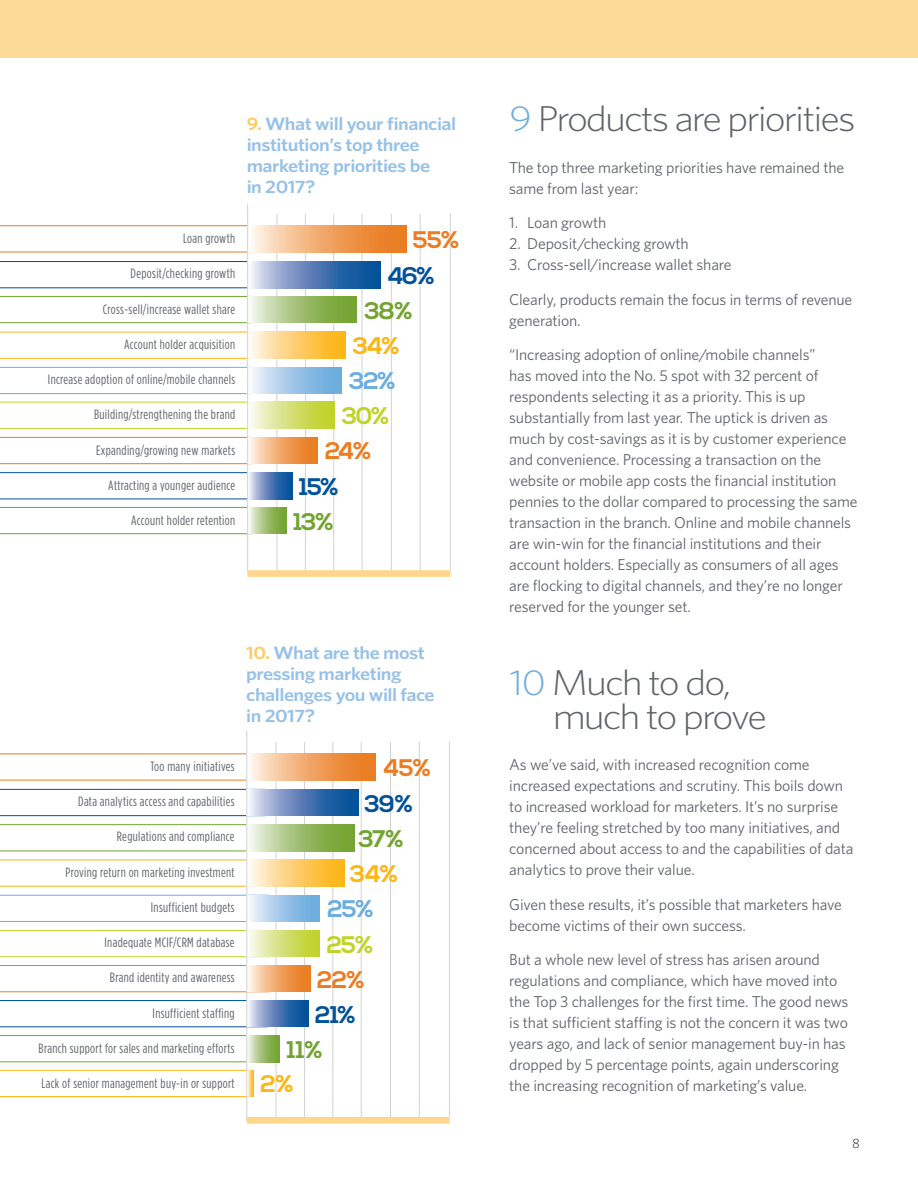
<style>
.page{position:relative;width:918px;height:1188px;background:#fff}
.page>*{position:absolute;margin:0;border:0;box-sizing:border-box;transform-origin:0 0}
.t1{font:300 36px/34.5px "Whitney";letter-spacing:-.05em;color:#5f6369;scale:1.12 1}
.t2{font:700 24px "Nexa";letter-spacing:-.05em;color:#73a432}
.t3{font:700 24px "Nexa";letter-spacing:-.04em;color:#ea7d22}
.t4{font:700 24px "Nexa";letter-spacing:-.05em;color:#01529a}
.t5{font:700 24px "Nexa";color:#fcb615}
.t6{font:700 24px "Nexa";color:#c0d32b}
.t7{font:700 24px "Nexa";color:#6caddf}
.t8{font:600 18px/21px "Whitney";letter-spacing:-.025em;color:#97c1e7;scale:1.12 1}
.t9{font:15.75px/21px "Whitney";letter-spacing:-.01em;color:#5f6369}
.t10{font:13.5px "Gotham Condensed";letter-spacing:.025em;color:#5f6369}
.t11{font:300 13.5px "Whitney";color:#231f20}
.s1{color:#feca64}
.s2{color:#6caddf}
</style>
<div class="page">
<hr style="left:305px;top:214px;width:1px;height:359px;background:#d1d2d4">
<hr style="left:391px;top:214px;width:1px;height:357px;background:#d1d2d4">
<hr style="left:450px;top:214px;width:1px;height:357px;background:#d1d2d4">
<hr style="left:420px;top:214px;width:1px;height:357px;background:#d1d2d4">
<hr style="left:333px;top:214px;width:1px;height:357px;background:#d1d2d4">
<hr style="left:362px;top:214px;width:1px;height:357px;background:#d1d2d4">
<hr style="left:277px;top:214px;width:1px;height:358px;background:#d1d2d4">
<svg style="left:0;top:226px;width:247px;height:26px"></svg>
<svg style="left:0;top:261px;width:247px;height:27px"></svg>
<svg style="left:0;top:296px;width:247px;height:27px"></svg>
<svg style="left:0;top:332px;width:247px;height:27px"></svg>
<svg style="left:0;top:367px;width:247px;height:27px"></svg>
<svg style="left:0;top:402px;width:247px;height:27px"></svg>
<svg style="left:0;top:437px;width:247px;height:27px"></svg>
<svg style="left:0;top:472px;width:247px;height:27px"></svg>
<svg style="left:0;top:507px;width:247px;height:27px"></svg>
<svg style="left:251px;top:402px;width:83px;height:27px;background:#d5e17c"></svg>
<svg style="left:249px;top:507px;width:37px;height:27px"></svg>
<svg style="left:251px;top:332px;width:94px;height:27px;background:#fdcf71"></svg>
<svg style="left:248px;top:437px;width:69px;height:27px;background:#f2ac72"></svg>
<svg style="left:252px;top:226px;width:154px;height:26px;background:#f2aa6e"></svg>
<svg style="left:251px;top:261px;width:130px;height:27px;background:#5d85bb"></svg>
<svg style="left:251px;top:296px;width:106px;height:27px;background:#a3c177"></svg>
<svg style="left:249px;top:472px;width:44px;height:27px"></svg>
<svg style="left:252px;top:367px;width:90px;height:27px;background:#a0c7e9"></svg>
<hr style="left:247px;top:204px;width:1px;height:368px;background:#d1d2d4">
<div style="left:247px;top:570px;width:204px;height:7px;background:#fed78f"></div>
<hr style="left:304px;top:742px;width:1px;height:379px;background:#d1d2d4">
<hr style="left:390px;top:742px;width:1px;height:377px;background:#d1d2d4">
<hr style="left:419px;top:742px;width:1px;height:377px;background:#d1d2d4">
<hr style="left:449px;top:742px;width:1px;height:375px;background:#d1d2d4">
<hr style="left:333px;top:742px;width:1px;height:377px;background:#d1d2d4">
<hr style="left:361px;top:742px;width:1px;height:377px;background:#d1d2d4">
<hr style="left:276px;top:742px;width:1px;height:377px;background:#d1d2d4">
<svg style="left:0;top:754px;width:247px;height:26px"></svg>
<svg style="left:0;top:789px;width:247px;height:27px"></svg>
<svg style="left:0;top:824px;width:247px;height:27px"></svg>
<svg style="left:0;top:860px;width:247px;height:26px"></svg>
<svg style="left:0;top:895px;width:247px;height:27px"></svg>
<svg style="left:0;top:930px;width:247px;height:27px"></svg>
<svg style="left:0;top:965px;width:247px;height:27px"></svg>
<svg style="left:0;top:1000px;width:247px;height:27px"></svg>
<svg style="left:0;top:1035px;width:247px;height:27px"></svg>
<svg style="left:0;top:1070px;width:247px;height:27px"></svg>
<svg style="left:249px;top:1000px;width:59px;height:27px;background:#5c84ba"></svg>
<svg style="left:249px;top:965px;width:61px;height:27px;background:#f2aa6e"></svg>
<svg style="left:250px;top:895px;width:70px;height:27px;background:#a0c7e9"></svg>
<svg style="left:250px;top:930px;width:70px;height:27px;background:#d5e17b"></svg>
<svg style="left:250px;top:789px;width:109px;height:27px;background:#5d85ba"></svg>
<svg style="left:250px;top:824px;width:104px;height:27px;background:#a3c178"></svg>
<svg style="left:248px;top:1035px;width:31px;height:27px"></svg>
<svg style="left:250px;top:860px;width:95px;height:26px;background:#fdcf71"></svg>
<svg style="left:250px;top:754px;width:126px;height:26px;background:#f2aa6e"></svg>
<svg style="left:248px;top:1070px;width:5px;height:27px"></svg>
<hr style="left:247px;top:731px;width:1px;height:389px;background:#d1d2d4">
<div style="left:247px;top:1117px;width:203px;height:7px;background:#fed78f"></div>
<div style="left:0;top:0;width:918px;height:57px;background:#feda99"></div>
<p class="t8" style="left:247px;top:113px;width:189px"><span class="s1">9.</span> What will your financial institution’s top three marketing priorities be<br>in 2017?</p>
<p class="t10" style="left:183px;top:231px;width:54px">Loan growth</p>
<p class="t10" style="left:131px;top:266px;width:106px">Deposit/checking growth</p>
<p class="t10" style="left:103px;top:302px;width:134px">Cross-sell/increase wallet share</p>
<p class="t10" style="left:124px;top:337px;width:113px">Account holder acquisition</p>
<p class="t10" style="left:48px;top:372px;width:189px">Increase adoption of online/mobile channels</p>
<p class="t10" style="left:94px;top:407px;width:143px">Building/strengthening the brand</p>
<p class="t10" style="left:96px;top:443px;width:141px">Expanding/growing new markets</p>
<p class="t10" style="left:108px;top:478px;width:128px">Attracting a younger audience</p>
<p class="t10" style="left:131px;top:513px;width:105px">Account holder retention</p>
<h2 class="t3" style="left:412px;top:226px;width:48px">55%</h2>
<h2 class="t4" style="left:387px;top:262px;width:49px">46%</h2>
<h2 class="t2" style="left:364px;top:296px;width:50px">38%</h2>
<h2 class="t5" style="left:353px;top:332px;width:49px">34%</h2>
<h2 class="t7" style="left:349px;top:367px;width:48px">32%</h2>
<h2 class="t6" style="left:342px;top:402px;width:49px">30%</h2>
<h2 class="t3" style="left:325px;top:437px;width:48px">24%</h2>
<h2 class="t4" style="left:299px;top:473px;width:41px">15%</h2>
<h2 class="t2" style="left:293px;top:507px;width:42px">13%</h2>
<p class="t8" style="left:246px;top:642px;width:170px"><span class="s1">10.</span> What are the most pressing marketing challenges you will face in 2017?</p>
<p class="t10" style="left:150px;top:759px;width:86px">Too many initiatives</p>
<p class="t10" style="left:78px;top:794px;width:158px">Data analytics access and capabilities</p>
<p class="t10" style="left:117px;top:829px;width:119px">Regulations and compliance</p>
<p class="t10" style="left:65px;top:865px;width:171px">Proving return on marketing investment</p>
<p class="t10" style="left:151px;top:900px;width:85px">Insufficient budgets</p>
<p class="t10" style="left:105px;top:935px;width:132px">Inadequate MCIF/CRM database</p>
<p class="t10" style="left:110px;top:970px;width:126px">Brand identity and awareness</p>
<p class="t10" style="left:153px;top:1006px;width:84px">Insufficient staffing</p>
<p class="t10" style="left:39px;top:1041px;width:198px">Branch support for sales and marketing efforts</p>
<p class="t10" style="left:41px;top:1076px;width:195px">Lack of senior management buy-in or support</p>
<h2 class="t3" style="left:383px;top:754px;width:50px">45%</h2>
<h2 class="t4" style="left:364px;top:790px;width:50px">39%</h2>
<h2 class="t2" style="left:359px;top:825px;width:47px">37%</h2>
<h2 class="t5" style="left:350px;top:860px;width:50px">34%</h2>
<h2 class="t7" style="left:327px;top:895px;width:48px">25%</h2>
<h2 class="t6" style="left:327px;top:930px;width:48px">25%</h2>
<h2 class="t3" style="left:317px;top:966px;width:49px">22%</h2>
<h2 class="t4" style="left:315px;top:1001px;width:42px">21%</h2>
<h2 class="t2" style="left:287px;top:1036px;width:37px">11%</h2>
<h2 class="t5" style="left:260px;top:1070px;width:35px">2%</h2>
<h1 class="t1" style="left:509px;top:101px;width:311px"><span class="s2">9</span> Products are priorities</h1>
<p class="t9" style="left:509px;top:156px;width:337px">The top three marketing priorities have remained the same from last year:</p>
<p class="t9" style="left:509px;top:212px;width:99px">1. Loan growth</p>
<p class="t9" style="left:509px;top:233px;width:181px">2. Deposit/checking growth</p>
<p class="t9" style="left:509px;top:247px;width:345px;line-height:34.5px">3. Cross-sell/increase wallet share<br>Clearly, products remain the focus in terms of revenue</p>
<p class="t9" style="left:509px;top:303px;width:308px;line-height:34.5px">generation.<br>“Increasing adoption of online/mobile channels”</p>
<p class="t9" style="left:509px;top:365px;width:350px">has moved into the No. 5 spot with 32 percent of respondents selecting it as a priority. This is up substantially from last year. The uptick is driven as much by cost-savings as it is by customer experience and convenience. Processing a transaction on the website or mobile app costs the financial institution pennies to the dollar compared to processing the same transaction in the branch. Online and mobile channels are win-win for the financial institutions and their account holders. Especially as consumers of all ages are flocking to digital channels, and they’re no longer reserved for the younger set.</p>
<h1 class="t1" style="left:553px;top:664px;width:193px;text-indent:-44px"><span class="s2">10</span> Much to do, much to prove</h1>
<p class="t9" style="left:509px;top:754px;width:346px">As we’ve said, with increased recognition come increased expectations and scrutiny. This boils down to increased workload for marketers. It’s no surprise they’re feeling stretched by too many initiatives, and concerned about access to and the capabilities of data analytics to prove their value.</p>
<p class="t9" style="left:509px;top:894px;width:334px">Given these results, it’s possible that marketers have become victims of their own success.</p>
<p class="t9" style="left:509px;top:949px;width:341px">But a whole new level of stress has arisen around regulations and compliance, which have moved into the Top 3 challenges for the first time. The good news is that sufficient staffing is not the concern it was two years ago, and lack of senior management buy-in has dropped by 5 percentage points, again underscoring the increasing recognition of marketing’s value.</p>
<p class="t11" style="left:852px;top:1134px;width:9px">8</p>
</div>
